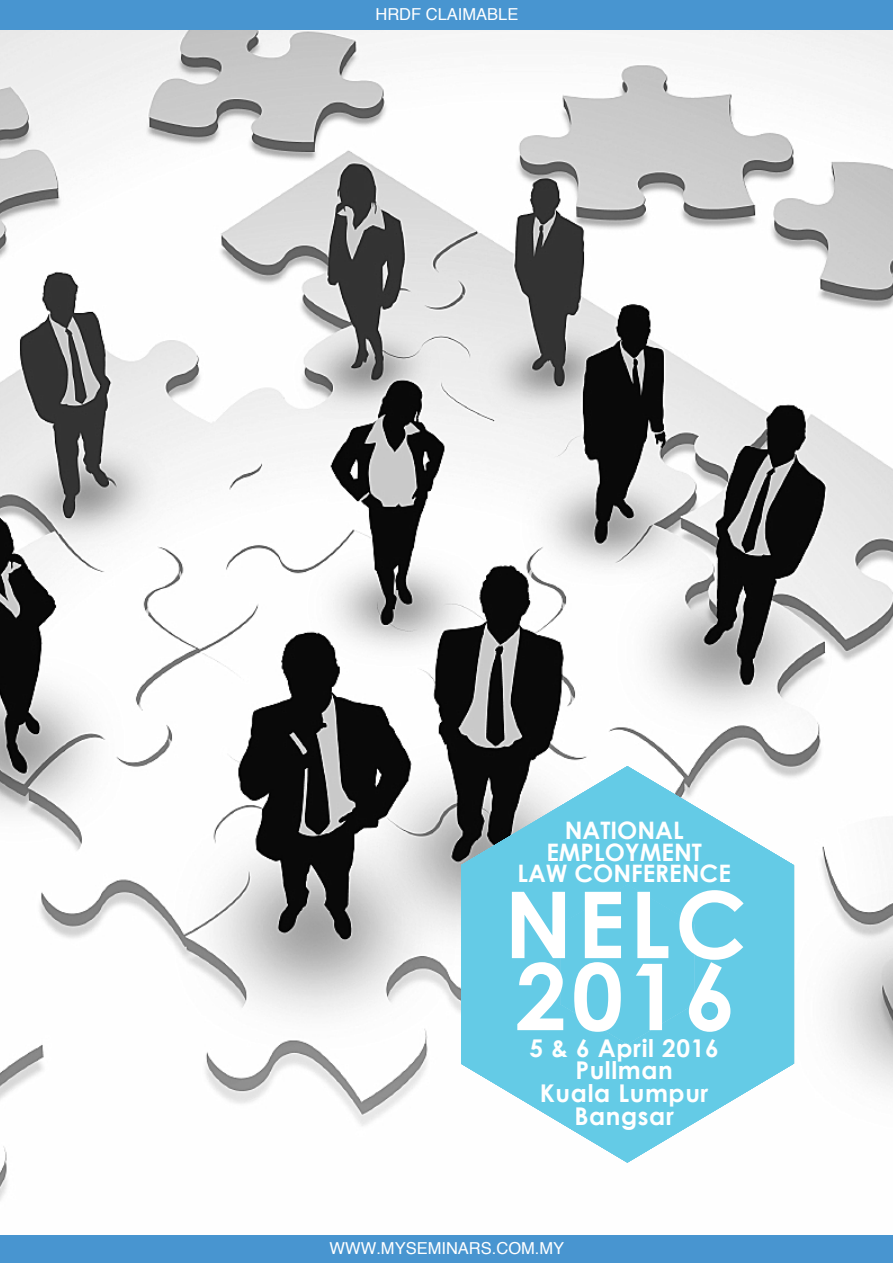
<style>
.page{position:relative;width:893px;height:1263px;background:#fff}
.page>*{position:absolute;margin:0;border:0;box-sizing:border-box;transform-origin:0 0}
.t1{font:700 92.25px/72px "Century Gothic";letter-spacing:.05em;color:#fff}
.t2{font:700 24.45px/23px "Century Gothic";letter-spacing:.025em;color:#fff;text-align:center}
.t3{font:700 24.15px/21.3px "Century Gothic";color:#fff;text-align:center}
.t4{font:16.5px "Helvetica";color:#fff}
</style>
<div class="page">
<img style="left:0;top:29px;width:893px;height:1172px">
<div style="left:0;top:0;width:893px;height:29px;background:#4895d0"></div>
<div style="left:0;top:1235px;width:893px;height:28px;background:#4895d0"></div>
<svg style="left:461px;top:766px;width:333px;height:397px;fill:#64cbe6"></svg>
<p class="t4" style="left:375px;top:1px;width:145px">HRDF CLAIMABLE</p>
<p class="t3" style="left:517px;top:819px;width:215px">NATIONAL<br>EMPLOYMENT<br>LAW CONFERENCE</p>
<h1 class="t1" style="left:504px;top:886px;width:244px">NELC<br>2016</h1>
<p class="t2" style="left:530px;top:1036px;width:191px">5 &amp; 6 April 2016<br>Pullman<br>Kuala Lumpur<br>Bangsar</p>
<p class="t4" style="left:330px;top:1235px;width:236px">WWW.MYSEMINARS.COM.MY</p>
</div>
